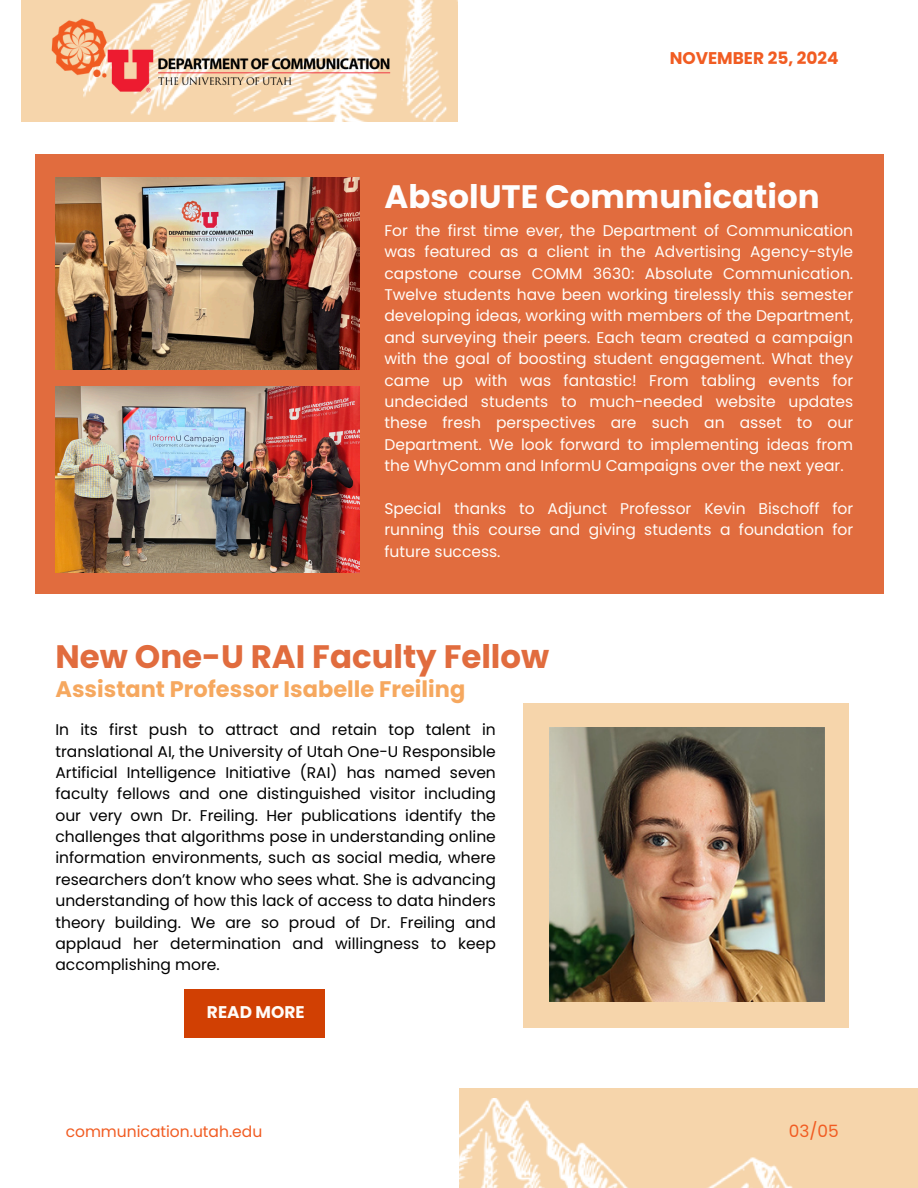
<style>
.page{position:relative;width:918px;height:1188px;background:#fff}
.page>*{position:absolute;margin:0;border:0;box-sizing:border-box;transform-origin:0 0}
.t1{font:700 32.4px "Poppins";color:#e16c3e}
.t2{font:700 32.4px "Poppins";color:#fefefe}
.t3{font:700 22.5px "Poppins";color:#f6a85f}
.t4{font:700 16.95px "Poppins";color:#f15c22}
.t5{font:700 16.95px "Poppins";color:#fffcf8}
.t6{font:16.95px "Poppins";color:#f15c22}
.t7{font:15.45px/21.3px "Poppins";color:#fffcf8;text-align:justify}
.t8{font:15.45px/21.3px "Poppins";color:#000;text-align:justify}
.t9{font:15.45px "Poppins";color:#f15c22}
</style>
<div class="page">
<div style="left:22px;top:0;width:436px;height:122px;background:#f6d5ab"></div>
<div style="left:459px;top:1088px;width:459px;height:100px;background:#f6d5ab"></div>
<img style="left:83px;top:0;width:750px;height:155px">
<img style="left:51px;top:0;width:355px;height:111px">
<div style="left:35px;top:155px;width:849px;height:439px;background:#e16c3e"></div>
<img style="left:55px;top:387px;width:305px;height:185px">
<img style="left:459px;top:1098px;width:334px;height:90px">
<img style="left:55px;top:177px;width:305px;height:192px">
<div style="left:523px;top:704px;width:326px;height:324px;background:#f6d5ab"></div>
<img style="left:550px;top:727px;width:274px;height:275px">
<div style="left:184px;top:989px;width:141px;height:48px;background:#d14003"></div>
<p class="t4" style="left:670px;top:46px;width:170px">NOVEMBER 25, 2024</p>
<p class="t2" style="left:384px;top:174px;width:437px">AbsolUTE Communication</p>
<h3 class="t7" style="left:384px;top:220px;width:470px">For the first time ever, the Department of Communication was featured as a client in the Advertising Agency-style capstone course COMM 3630: Absolute Communication.<br>Twelve students have been working tirelessly this semester developing ideas, working with members of the Department, and surveying their peers. Each team created a campaign with the goal of boosting student engagement. What they came up with was fantastic! From tabling events for undecided students to much-needed website updates these fresh perspectives are such an asset to our Department. We look forward to implementing ideas from the WhyComm and InformU Campaigns over the next year.</h3>
<p class="t7" style="left:384px;top:498px;width:470px">Special thanks to Adjunct Professor Kevin Bischoff for running this course and giving students a foundation for future success.</p>
<h1 class="t1" style="left:55px;top:634px;width:495px">New One-U RAI Faculty Fellow</h1>
<p class="t3" style="left:55px;top:674px;width:411px">Assistant Professor Isabelle Freiling</p>
<p class="t8" style="left:55px;top:719px;width:442px">In its first push to attract and retain top talent in translational AI, the University of Utah One-U Responsible Artificial Intelligence Initiative (RAI) has named seven faculty fellows and one distinguished visitor including our very own Dr. Freiling. Her publications identify the challenges that algorithms pose in understanding online information environments, such as social media, where researchers don’t know who sees what. She is advancing understanding of how this lack of access to data hinders theory building. We are so proud of Dr. Freiling and applaud her determination and willingness to keep accomplishing more.</p>
<p class="t5" style="left:207px;top:1000px;width:99px">READ MORE</p>
<h1 class="t9" style="left:66px;top:1121px;width:198px">communication.utah.edu</h1>
<p class="t6" style="left:789px;top:1119px;width:51px">03/05</p>
</div>
